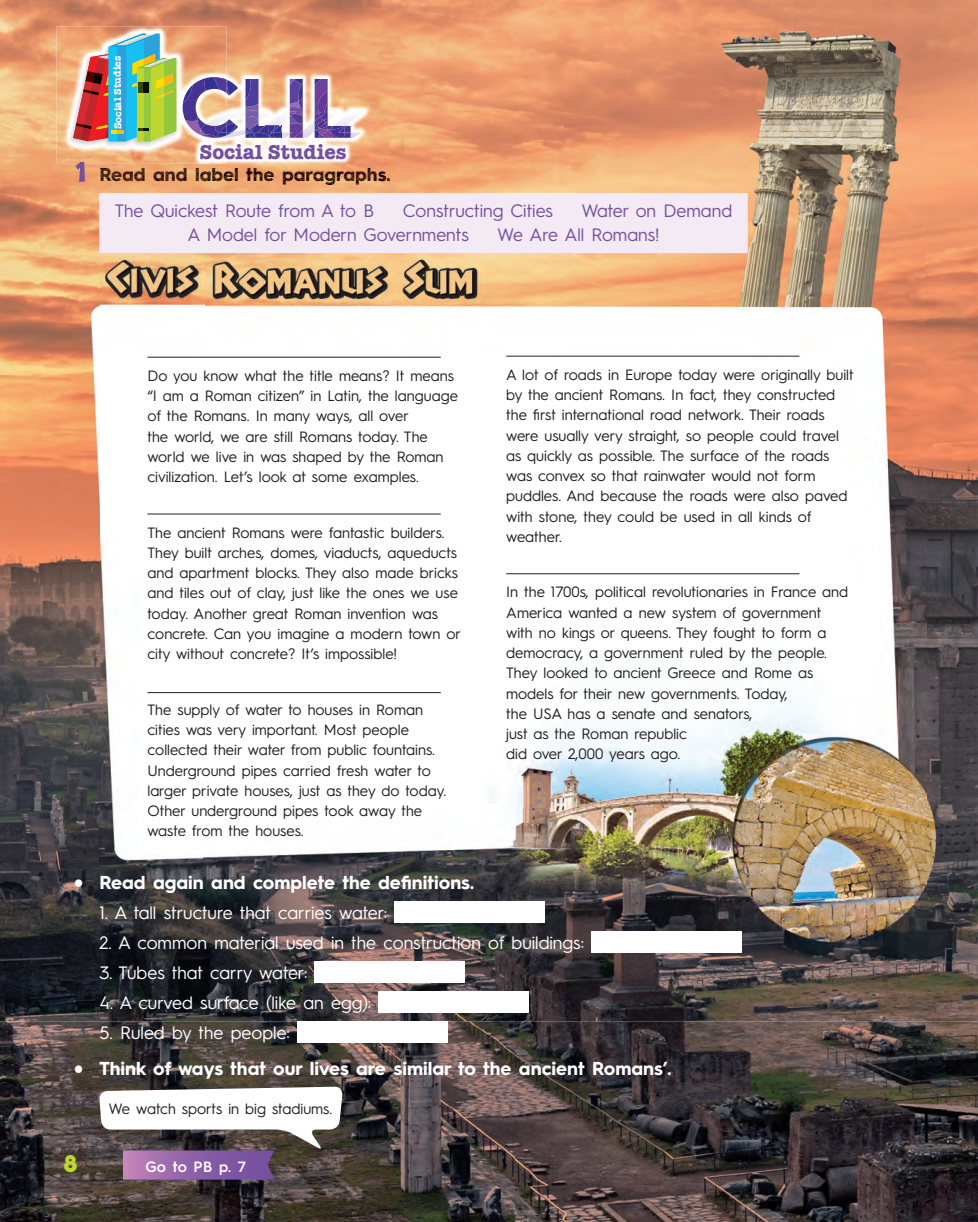
<style>
.page{position:relative;width:978px;height:1222px;background:#fff}
.page>*{position:absolute;margin:0;border:0;box-sizing:border-box;transform-origin:0 0}
.t1{font:900 24px "Hurme Geometric Sans 3";color:#bed630}
.t2{font:700 21px "American Typewriter";color:#7650a0}
.t3{font:700 18.75px "Hurme Geometric Sans 3";color:#fff}
.t4{font:700 18.75px "Hurme Geometric Sans 3";color:#1b0100}
.t5{font:18px "Hurme Geometric Sans 3";color:#fff}
.t6{font:18px "Hurme Geometric Sans 3";color:#7650a0}
.t7{font:15px/20.2px "Hurme Geometric Sans 3";color:#231f20}
.t8{font:600 15px "Hurme Geometric Sans 3";color:#fff}
.t9{font:700 10.5px "American Typewriter";color:#fff}
.s1{color:#1a0100}
.s2{color:#190100}
.s3{color:#1a0400}
.s4{color:#1a0200}
.s5{color:#1b0200}
.s6{color:#1b0400}
.s7{color:#190000}
.s8{font-family:"Avenir LT Std"}
.s9{font-family:"Jacoby ICG";font-weight:900;font-size:27px}
</style>
<div class="page">
<img style="left:0;top:0;width:978px;height:32px">
<img style="left:0;top:1021px;width:31px;height:200px">
<img style="left:947px;top:32px;width:31px;height:1189px">
<img style="left:31px;top:1021px;width:916px;height:200px">
<img style="left:0;top:10px;width:101px;height:1011px">
<img style="left:101px;top:10px;width:876px;height:52px">
<img style="left:205px;top:62px;width:772px;height:959px">
<img style="left:101px;top:164px;width:104px;height:857px">
<img style="left:56px;top:26px;width:170px;height:138px">
<img style="left:226px;top:111px;width:19px;height:27px">
<img style="left:282px;top:111px;width:8px;height:27px">
<img style="left:303px;top:111px;width:12px;height:27px">
<img style="left:351px;top:111px;width:14px;height:27px">
<svg style="left:73px;top:34px;width:103px;height:107px;background:#9fa07a"></svg>
<img style="left:185px;top:121px;width:12px;height:17px">
<img style="left:206px;top:96px;width:20px;height:20px">
<img style="left:183px;top:78px;width:23px;height:43px">
<svg style="left:197px;top:116px;width:41px;height:23px"></svg>
<img style="left:183px;top:85px;width:10px;height:18px">
<svg style="left:205px;top:77px;width:33px;height:19px"></svg>
<img style="left:227px;top:80px;width:11px;height:15px">
<img style="left:245px;top:79px;width:36px;height:32px">
<svg style="left:245px;top:111px;width:37px;height:28px"></svg>
<img style="left:245px;top:79px;width:13px;height:28px">
<img style="left:245px;top:79px;width:7px;height:21px">
<svg style="left:290px;top:101px;width:13px;height:37px"></svg>
<img style="left:290px;top:85px;width:11px;height:19px">
<img style="left:298px;top:85px;width:5px;height:16px">
<svg style="left:290px;top:79px;width:13px;height:6px"></svg>
<img style="left:315px;top:79px;width:13px;height:24px">
<img style="left:318px;top:91px;width:10px;height:12px">
<svg style="left:315px;top:79px;width:6px;height:6px"></svg>
<svg style="left:315px;top:103px;width:36px;height:36px"></svg>
<img style="left:113px;top:56px;width:9px;height:73px">
<img style="left:200px;top:143px;width:146px;height:16px">
<img style="left:75px;top:164px;width:10px;height:18px">
<svg style="left:75px;top:162px;width:10px;height:2px"></svg>
<img style="left:86px;top:168px;width:304px;height:17px">
<div style="left:99px;top:193px;width:648px;height:60px;background:#f4eaf3"></div>
<div style="left:115px;top:204px;width:618px;height:17px;background:#f4eaf3"></div>
<div style="left:188px;top:228px;width:470px;height:13px;background:#f4eaf3"></div>
<hr style="left:147px;top:357px;width:294px;height:1px;background:#231f20">
<hr style="left:147px;top:513px;width:294px;height:1px;background:#231f20">
<hr style="left:147px;top:692px;width:294px;height:1px;background:#231f20">
<div style="left:395px;top:900px;width:150px;height:22px;background:#fff"></div>
<div style="left:591px;top:930px;width:150px;height:22px;background:#fff"></div>
<div style="left:315px;top:960px;width:150px;height:22px;background:#fff"></div>
<div style="left:379px;top:990px;width:150px;height:22px;background:#fff"></div>
<div style="left:297px;top:1020px;width:150px;height:22px;background:#fff"></div>
<hr style="left:506px;top:356px;width:293px;height:1px;background:#231f20">
<hr style="left:506px;top:573px;width:293px;height:1px;background:#231f20">
<svg style="left:99px;top:1086px;width:244px;height:93px"></svg>
<p class="t9" style="left:112px;top:129px;width:75px;rotate:-91deg">Social Studies</p>
<p class="t2" style="left:199px;top:139px;width:149px">Social Studies</p>
<p class="t4" style="left:99px;top:167px;width:293px"><span class="s1">Rea</span><span class="s2">d</span> <span class="s1">a</span><span class="s2">n</span><span class="s3">d</span> <span class="s4">l</span><span class="s5">ab</span>el <span class="s1">t</span><span class="s4">h</span><span class="s1">e</span> par<span class="s1">ag</span><span class="s6">r</span>ap<span class="s7">h</span>s.</p>
<p class="t6" style="left:115px;top:203px;width:261px">The Quickest Route from A to B</p>
<p class="t6" style="left:403px;top:203px;width:152px">Constructing Cities</p>
<p class="t6" style="left:582px;top:203px;width:152px">Water on Demand</p>
<p class="t6" style="left:187px;top:227px;width:283px">A Model for Modern Governments</p>
<p class="t6" style="left:498px;top:227px;width:163px">We Are All Romans!</p>
<p class="t7" style="left:506px;top:365px;width:349px">A lot of roads in Europe today were originally built by the ancient Romans. In fact, they constructed the first international road network. Their roads were usually very straight, so people could travel as quickly as possible. The surface of the roads was convex so that rainwater would not form puddles. And because the roads were also paved with stone, they could be used in all kinds of weather.</p>
<p class="t7" style="left:147px;top:366px;width:312px">Do you know what the title means<span class="s8">?</span> It means “I am a Roman citizen” in Latin, the language of the Romans. In many ways, all over<br>the world, we are still Romans today. The world we live in was shaped by the Roman civilization. Let’s look at some examples.</p>
<p class="t7" style="left:147px;top:523px;width:315px">The ancient Romans were fantastic builders.<br>They built arches, domes, viaducts, aqueducts and apartment blocks. They also made bricks and tiles out of clay, just like the ones we use today. Another great Roman invention was concrete. Can you imagine a modern town or city without concrete<span class="s8">?</span> It’s impossible!</p>
<p class="t7" style="left:506px;top:583px;width:344px">In the 1700s, political revolutionaries in France and America wanted a new system of government with no kings or queens. They fought to form a democracy, a government ruled by the people.<br>They looked to ancient Greece and Rome as models for their new governments. Today,<br>the USA has a senate and senators,<br>just as the Roman republic<br>did over 2,000 years ago.</p>
<p class="t7" style="left:147px;top:700px;width:300px">The supply of water to houses in Roman cities was very important. Most people collected their water from public fountains.<br>Underground pipes carried fresh water to larger private houses, just as they do today.<br>Other underground pipes took away the waste from the houses.</p>
<p class="t3" style="left:74px;top:875px;width:402px"><span class="s9">•</span> Read again and complete the definitions.</p>
<p class="t5" style="left:99px;top:905px;width:289px">1. A tall structure that carries water:</p>
<p class="t5" style="left:99px;top:935px;width:486px">2. A common material used in the construction of buildings:</p>
<p class="t5" style="left:99px;top:965px;width:209px">3. Tubes that carry water:</p>
<p class="t5" style="left:99px;top:995px;width:273px">4. A curved surface (like an egg):</p>
<p class="t5" style="left:99px;top:1025px;width:192px">5. Ruled by the people:</p>
<p class="t3" style="left:74px;top:1061px;width:599px"><span class="s9">•</span> Think of ways that our lives are similar to the ancient Romans’.</p>
<p class="t7" style="left:109px;top:1099px;width:225px">We watch sports in big stadiums.</p>
<p class="t1" style="left:63px;top:1154px;width:16px">8</p>
<p class="t8" style="left:145px;top:1160px;width:102px">Go to PB p. 7</p>
</div>
